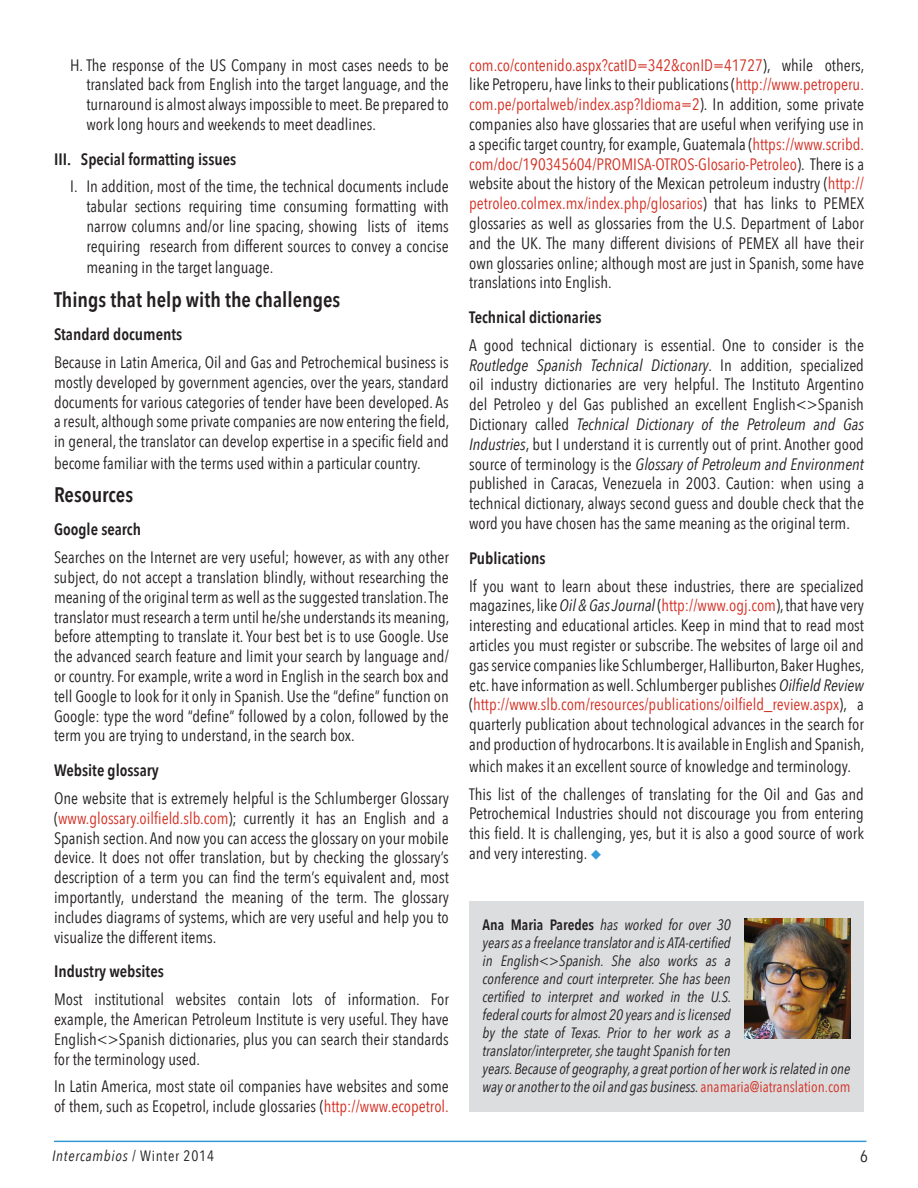
<style>
.page{position:relative;width:918px;height:1188px;background:#fff}
.page>*{position:absolute;margin:0;border:0;box-sizing:border-box;transform-origin:0 0}
.Subhead_1{font:600 21px "Avenir Next Condensed";color:#231f20}
.Text__normal{font:16.5px/19.8px "Avenir Next Condensed";color:#231f20;text-align:justify}
.Hanging_Indent_2__re{font:16.5px/19.8px "Avenir Next Condensed";color:#231f20;text-align:justify}
.Hanging_Indent_1__de{font:600 16.5px "Avenir Next Condensed";color:#231f20}
.Author_bios{font:italic 15px/18px "Avenir Next Condensed";color:#231f20}
.Author_bios-2{font:italic 15px "Avenir Next Condensed";letter-spacing:.05em;color:#231f20}
.s1{color:#d22f23}
.s2{font-style:italic}
.s3{color:#369ad6}
.s4{font-weight:600;font-style:normal}
.s5{font-style:normal;color:#d22f23}
.s6{font-style:normal}
</style>
<div class="page">
<hr style="left:54px;top:1141px;width:812px;height:1px;background:#369ad6">
<div style="left:469px;top:901px;width:395px;height:210px;background:#dcdddf"></div>
<img style="left:744px;top:918px;width:106px;height:120px">
<p class="Hanging_Indent_2__re" style="left:86px;top:54px;width:364px;text-indent:-16px">H. The response of the US Company in most cases needs to be translated back from English into the target language, and the turnaround is almost always impossible to meet. Be prepared to work long hours and weekends to meet deadlines.</p>
<p class="Hanging_Indent_1__de" style="left:54px;top:145px;width:184px">III. Special formatting issues</p>
<p class="Hanging_Indent_2__re" style="left:86px;top:176px;width:364px;text-indent:-16px">I. In addition, most of the time, the technical documents include tabular sections requiring time consuming formatting with narrow columns and/or line spacing, showing lists of items requiring research from different sources to convey a concise</p>
<p class="Hanging_Indent_2__re" style="left:86px;top:257px;width:188px">meaning in the target language.</p>
<p class="Subhead_1" style="left:54px;top:281px;width:288px">Things that help with the challenges</p>
<p class="Hanging_Indent_1__de" style="left:54px;top:320px;width:130px">Standard documents</p>
<p class="Text__normal" style="left:54px;top:351px;width:397px">Because in Latin America, Oil and Gas and Petrochemical business is mostly developed by government agencies, over the years, standard documents for various categories of tender have been developed. As a result, although some private companies are now entering the field, in general, the translator can develop expertise in a specific field and</p>
<p class="Text__normal" style="left:54px;top:452px;width:368px">become familiar with the terms used within a particular country.</p>
<p class="Subhead_1" style="left:54px;top:477px;width:81px">Resources</p>
<p class="Hanging_Indent_1__de" style="left:54px;top:515px;width:89px">Google search</p>
<p class="Text__normal" style="left:54px;top:547px;width:397px">Searches on the Internet are very useful; however, as with any other subject, do not accept a translation blindly, without researching the meaning of the original term as well as the suggested translation. The translator must research a term until he/she understands its meaning, before attempting to translate it. Your best bet is to use Google. Use the advanced search feature and limit your search by language and/ or country. For example, write a word in English in the search box and tell Google to look for it only in Spanish. Use the “define” function on Google: type the word “define” followed by a colon, followed by the term you are trying to understand, in the search box.</p>
<p class="Hanging_Indent_1__de" style="left:54px;top:756px;width:107px">Website glossary</p>
<p class="Text__normal" style="left:54px;top:788px;width:396px">One website that is extremely helpful is the Schlumberger Glossary (<span class="s1">www.glossary.oilfield.slb.com</span>); currently it has an English and a Spanish section. And now you can access the glossary on your mobile device. It does not offer translation, but by checking the glossary’s description of a term you can find the term’s equivalent and, most importantly, understand the meaning of the term. The glossary includes diagrams of systems, which are very useful and help you to visualize the different items.</p>
<p class="Hanging_Indent_1__de" style="left:54px;top:957px;width:111px">Industry websites</p>
<p class="Text__normal" style="left:54px;top:989px;width:396px">Most institutional websites contain lots of information. For example, the American Petroleum Institute is very useful. They have English&lt;&gt;Spanish dictionaries, plus you can search their standards for the terminology used.</p>
<p class="Text__normal" style="left:54px;top:1076px;width:396px">In Latin America, most state oil companies have websites and some of them, such as Ecopetrol, include glossaries (<span class="s1">http://www.ecopetrol.</span></p>
<p class="Text__normal" style="left:469px;top:54px;width:397px"><span class="s1">com.co/contenido.aspx?catID=342&amp;conID=41727</span>), while others, like Petroperu, have links to their publications (<span class="s1">http://www.petroperu. com.pe/portalweb/index.asp?Idioma=2</span>). In addition, some private companies also have glossaries that are useful when verifying use in a specific target country, for example, Guatemala (<span class="s1">https://www.scribd. com/doc/190345604/PROMISA-OTROS-Glosario-Petroleo</span>). There is a website about the history of the Mexican petroleum industry (<span class="s1">http:// petroleo.colmex.mx/index.php/glosarios</span>) that has links to PEMEX glossaries as well as glossaries from the U.S. Department of Labor and the UK. The many different divisions of PEMEX all have their own glossaries online; although most are just in Spanish, some have translations into English.</p>
<p class="Hanging_Indent_1__de" style="left:469px;top:303px;width:134px">Technical dictionaries</p>
<p class="Text__normal" style="left:469px;top:334px;width:396px">A good technical dictionary is essential. One to consider is the <span class="s2">Routledge Spanish Technical Dictionary</span>. In addition, specialized oil industry dictionaries are very helpful. The Instituto Argentino del Petroleo y del Gas published an excellent English&lt;&gt;Spanish Dictionary called <span class="s2">Technical Dictionary of the Petroleum and Gas Industries</span>, but I understand it is currently out of print. Another good source of terminology is the <span class="s2">Glossary of Petroleum and Environment </span>published in Caracas, Venezuela in 2003. Caution: when using a technical dictionary, always second guess and double check that the word you have chosen has the same meaning as the original term.</p>
<p class="Hanging_Indent_1__de" style="left:469px;top:544px;width:78px">Publications</p>
<p class="Text__normal" style="left:469px;top:575px;width:397px">If you want to learn about these industries, there are specialized magazines, like <span class="s2">Oil &amp; Gas Journal</span> (<span class="s1">http://www.ogj.com</span>), that have very interesting and educational articles. Keep in mind that to read most articles you must register or subscribe. The websites of large oil and gas service companies like Schlumberger, Halliburton, Baker Hughes, etc. have information as well. Schlumberger publishes <span class="s2">Oilfield Review </span>(<span class="s1">http://www.slb.com/resources/publications/oilfield_review.aspx</span>), a quarterly publication about technological advances in the search for and production of hydrocarbons. It is available in English and Spanish,</p>
<p class="Text__normal" style="left:469px;top:755px;width:383px">which makes it an excellent source of knowledge and terminology.</p>
<p class="Text__normal" style="left:469px;top:783px;width:396px">This list of the challenges of translating for the Oil and Gas and Petrochemical Industries should not discourage you from entering this field. It is challenging, yes, but it is also a good source of work and very interesting. <span class="s3">◆</span></p>
<p class="Author_bios" style="left:483px;top:916px;width:369px"><span class="s4">Ana Maria Paredes</span> has worked for over 30<br>years as a freelance translator and is ATA-certified<br>in English&lt;&gt;Spanish. She also works as a<br>conference and court interpreter. She has been<br>certified to interpret and worked in the U.S.<br>federal courts for almost 20 years and is licensed<br>by the state of Texas. Prior to her work as a<br>translator/interpreter, she taught Spanish for ten<br>years. Because of geography, a great portion of her work is related in one way or another to the oil and gas business. <span class="s5">anamaria@iatranslation.com</span></p>
<p class="Author_bios-2" style="left:52px;top:1147px;width:163px">Intercambios <span class="s6">/ Winter 2014</span></p>
<p class="Text__normal" style="left:860px;top:1145px;width:9px">6</p>
</div>
